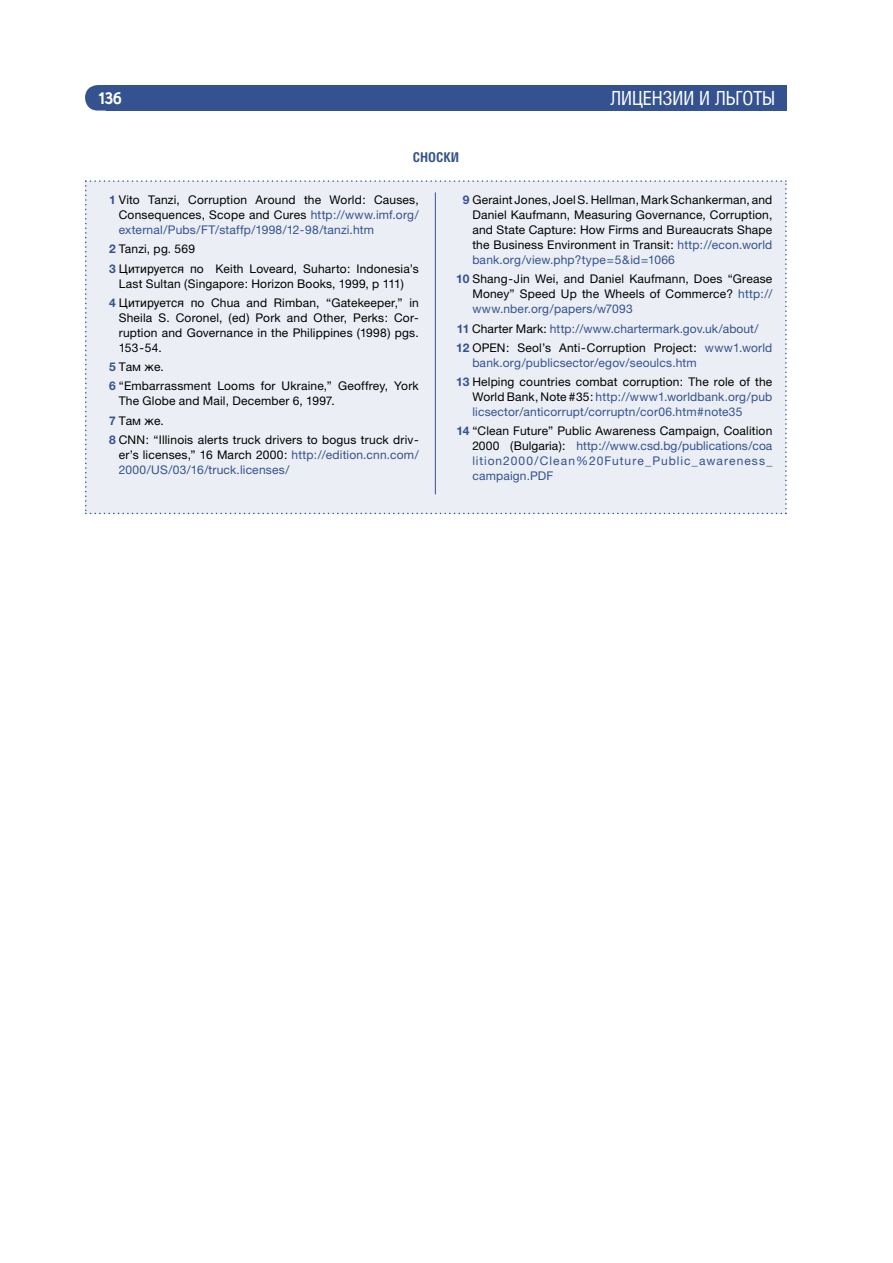
<style>
.page{position:relative;width:893px;height:1263px;background:#fff}
.page>*{position:absolute;margin:0;border:0;box-sizing:border-box;transform-origin:0 0}
.t1{font:condensed 19.5px "CYR Hebar";color:#fff}
.t2{font:500 16.5px "Berliner Grotesk";color:#fff}
.t3{font:700 condensed 13.5px "CYR Hebar";color:#33528f}
.t4{font:12px/15px "Helvetica Neue";letter-spacing:.015em;color:#000;text-align:justify}
.t5{font:12px/15px "Helvetica Neue";letter-spacing:.02em;color:#33528f}
.t6{font:12px "CYR Helvetica";color:#000}
.s1{font-weight:700;color:#33528f}
.s2{color:#33528f}
.s3{font-family:"CYR Helvetica"}
.s4{font-family:"Helvetica Neue";font-weight:700;color:#33528f}
.s5{color:#000}
.s6{font-weight:700}
</style>
<div class="page">
<svg style="left:85px;top:85px;width:21px;height:26px"></svg>
<div style="left:106px;top:85px;width:681px;height:26px;background:#33528f"></div>
<div style="left:85px;top:180px;width:702px;height:334px;background:#ebeef4"></div>
<hr style="left:435px;top:192px;width:1px;height:302px;background:#33528f">
<h2 class="t2" style="left:98px;top:89px;width:26px">136</h2>
<h1 class="t1" style="left:610px;top:88px;width:166px">KBWTYPBB B KMUJNS</h1>
<p class="t3" style="left:413px;top:150px;width:48px">CYJCRB</p>
<p class="t4" style="left:119px;top:192px;width:301px;text-indent:-10px"><span class="s1">1</span> Vito Tanzi, Corruption Around the World: Causes, Consequences, Scope and Cures <span class="s2">http://www.imf.org/ external/Pubs/FT/staffp/1998/12-98/tanzi.htm</span></p>
<p class="t4" style="left:109px;top:239px;width:311px;line-height:19.2px"><span class="s1">2</span> Tanzi, pg. 569<br><span class="s1">3</span> <span class="s3">Wbnbhetncz gj</span> Keith Loveard, Suharto: Indonesia’s</p>
<p class="t4" style="left:109px;top:274px;width:311px;line-height:19.2px;text-align:center">Last Sultan (Singapore: Horizon Books, 1999, p 111)<br><span class="s1">4</span> <span class="s3">Wbnbhetncz gj</span> Chua and Rimban, “Gatekeeper,” in</p>
<p class="t4" style="left:119px;top:310px;width:302px">Sheila S. Coronel, (ed) Pork and Other, Perks: Cor&shy;ruption and Governance in the Philippines (1998) pgs.<br>153-54.</p>
<p class="t6" style="left:109px;top:361px;width:56px"><span class="s4">5</span> Nfv ét.</p>
<p class="t4" style="left:119px;top:378px;width:302px;text-indent:-10px"><span class="s1">6</span> “Embarrassment Looms for Ukraine,” Geoffrey, York<br>The Globe and Mail, December 6, 1997.</p>
<p class="t6" style="left:109px;top:414px;width:56px"><span class="s4">7</span> Nfv ét.</p>
<p class="t4" style="left:119px;top:432px;width:302px;text-indent:-10px"><span class="s1">8</span> CNN: “Illinois alerts truck drivers to bogus truck driv&shy;er’s licenses,” 16 March 2000: <span class="s2">http://edition.cnn.com/ 2000/US/03/16/truck.licenses/</span></p>
<p class="t4" style="left:472px;top:192px;width:302px;text-indent:-10px"><span class="s1">9</span> Geraint Jones, Joel S. Hellman, Mark Schankerman, and Daniel Kaufmann, Measuring Governance, Corruption, and State Capture: How Firms and Bureaucrats Shape the Business Environment in Transit: <span class="s2">http://econ.world bank.org/view.php?type=5&amp;id=1066</span></p>
<p class="t4" style="left:472px;top:271px;width:302px;text-indent:-16px"><span class="s1">10</span> Shang-Jin Wei, and Daniel Kaufmann, Does “Grease Money” Speed Up the Wheels of Commerce? <span class="s2">http:// www.nber.org/papers/w7093</span></p>
<p class="t4" style="left:456px;top:319px;width:318px;line-height:19.2px"><span class="s1">11</span> Charter Mark: <span class="s2">http://www.chartermark.gov.uk/about/<br></span><span class="s1">12</span> OPEN: Seol’s Anti-Corruption Project: <span class="s2">www1.world</span></p>
<p class="t4" style="left:456px;top:353px;width:318px;line-height:19.2px;text-indent:16px"><span class="s2">bank.org/publicsector/egov/seoulcs.htm<br></span><span class="s1">13</span> Helping countries combat corruption: The role of the</p>
<p class="t5" style="left:472px;top:389px;width:301px"><span class="s5">World Bank, Note #35:</span> http://www1.worldbank.org/pub licsector/anticorrupt/corruptn/cor06.htm#note35</p>
<p class="t5" style="left:472px;top:423px;width:302px;text-align:justify;text-indent:-16px"><span class="s6">14</span> <span class="s5">“Clean Future” Public Awareness Campaign, Coalition 2000 (Bulgaria):</span> http://www.csd.bg/publications/coa lition2000/Clean%20Future_Public_awareness_ campaign.PDF</p>
</div>
